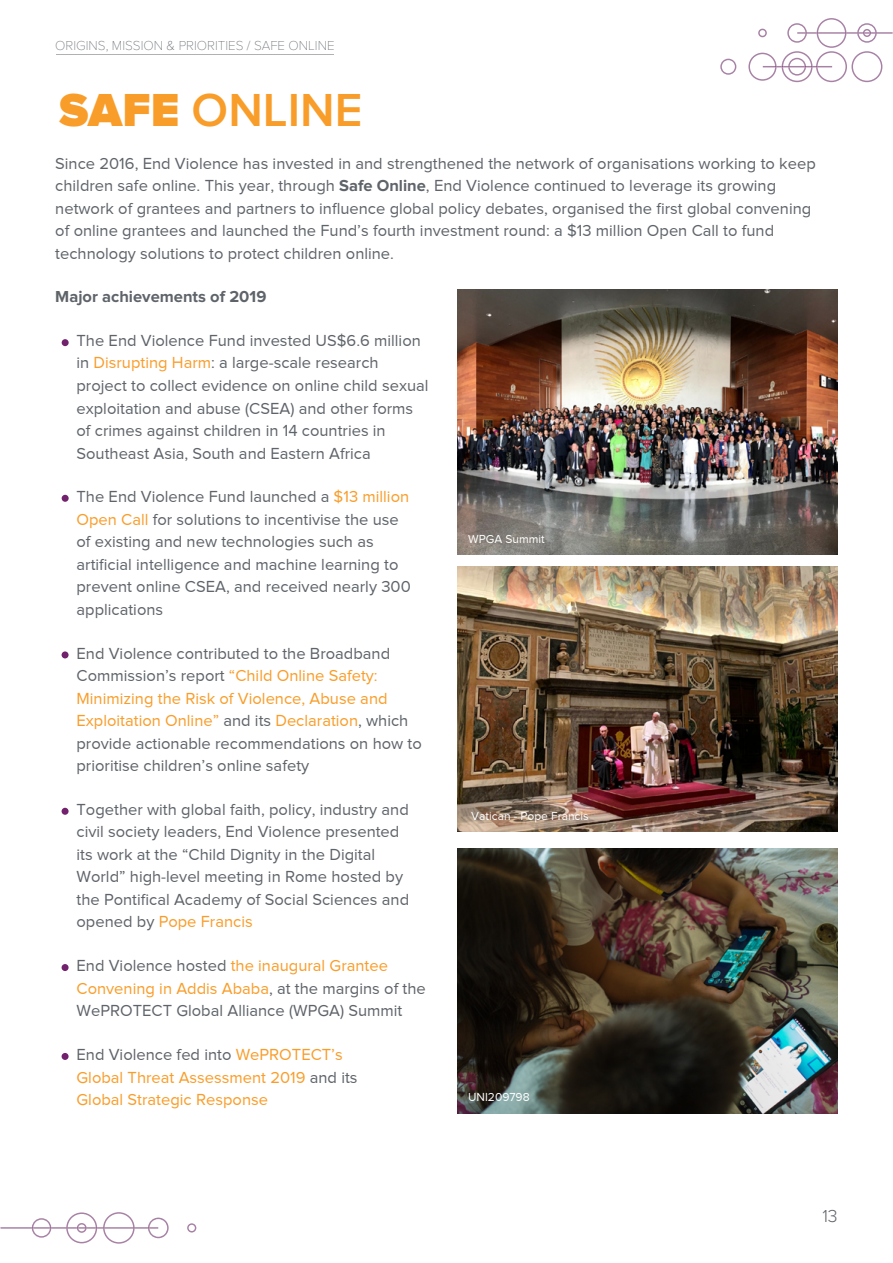
<style>
.page{position:relative;width:893px;height:1263px;background:#fff}
.page>*{position:absolute;margin:0;border:0;box-sizing:border-box;transform-origin:0 0}
.t1{font:600 48px "Proxima Nova";color:#f99d2a}
.t2{font:300 18px "Proxima Nova";color:#5f636a}
.t3{font:16.5px/22.5px "Proxima Nova";color:#5f646a}
.t4{font:16.5px/22.5px "Proxima Nova";color:#f99d2a}
.t5{font:700 16.5px "Proxima Nova";color:#5f646a}
.t6{font:100 13.5px "Proxima Nova T";color:#5f646a}
.t7{font:12px "Proxima Nova";color:#fff}
.s1{font-weight:900}
.s2{font-weight:700}
.s3{color:#f99d2a}
.s4{color:#5f646a}
</style>
<div class="page">
<svg style="left:187px;top:1223px;width:9px;height:9px"></svg>
<svg style="left:0;top:1212px;width:169px;height:32px"></svg>
<svg style="left:720px;top:59px;width:16px;height:16px"></svg>
<svg style="left:748px;top:18px;width:145px;height:64px"></svg>
<div style="left:62px;top:339px;width:7px;height:7px;background:#72226d;border-radius:50%"></div>
<div style="left:62px;top:495px;width:7px;height:7px;background:#72226d;border-radius:50%"></div>
<div style="left:62px;top:651px;width:7px;height:7px;background:#72226d;border-radius:50%"></div>
<div style="left:62px;top:808px;width:7px;height:7px;background:#72226d;border-radius:50%"></div>
<div style="left:62px;top:964px;width:7px;height:7px;background:#72226d;border-radius:50%"></div>
<div style="left:62px;top:1053px;width:7px;height:7px;background:#72226d;border-radius:50%"></div>
<img style="left:457px;top:289px;width:381px;height:266px">
<img style="left:457px;top:848px;width:381px;height:265px">
<img style="left:457px;top:567px;width:381px;height:265px">
<hr style="left:56px;top:54px;width:278px;height:1px;background:#5f636a">
<p class="t6" style="left:55px;top:38px;width:281px">ORIGINS, MISSION &amp; PRIORITIES / SAFE ONLINE</p>
<h1 class="t1" style="left:59px;top:82px;width:305px"><span class="s1">SAFE</span> ONLINE</h1>
<p class="t3" style="left:55px;top:152px;width:762px">Since 2016, End Violence has invested in and strengthened the network of organisations working to keep children safe online. This year, through <span class="s2">Safe Online</span>, End Violence continued to leverage its growing network of grantees and partners to influence global policy debates, organised the first global convening of online grantees and launched the Fund s’ fourth investment round a: $13 million Open Call to fund technology solutions to protect children online.</p>
<p class="t5" style="left:55px;top:289px;width:213px">Major achievements of 2019</p>
<p class="t3" style="left:77px;top:329px;width:354px">The End Violence Fund invested US$6.6 million in <span class="s3">Disrupting Harm</span> a: large-scale research project to collect evidence on online child sexual exploitation and abuse (CSEA) and other forms of crimes against children in 14 countries in Southeast Asia, South and Eastern Africa</p>
<p class="t3" style="left:77px;top:485px;width:336px">The End Violence Fund launched a <span class="s3">$13 million Open Call</span> for solutions to incentivise the use of existing and new technologies such as artificial intelligence and machine learning to prevent online CSEA, and received nearly 300 applications</p>
<p class="t3" style="left:77px;top:642px;width:347px">End Violence contributed to the Broadband Commission s’ report <span class="s3">“Child Online Safety:<br>Minimizing the Risk of Violence, Abuse and Exploitation Online”</span> and its <span class="s3">Declaration</span>, which provide actionable recommendations on how to prioritise children s’ online safety</p>
<p class="t3" style="left:77px;top:798px;width:334px">Together with global faith, policy, industry and civil society leaders, End Violence presented its work at the “Child Dignity in the Digital World” high-level meeting in Rome hosted by the Pontifical Academy of Social Sciences and opened by <span class="s3">Pope Francis</span></p>
<p class="t3" style="left:77px;top:954px;width:351px">End Violence hosted <span class="s3">the inaugural Grantee<br>Convening in Addis Ababa</span>, at the margins of the<br>WePROTECT Global Alliance (WPGA) Summit</p>
<p class="t4" style="left:77px;top:1043px;width:283px"><span class="s4">End Violence fed into</span> WePROTECT s’<br>Global Threat Assessment 2019 <span class="s4">and its<br></span>Global Strategic Response</p>
<p class="t7" style="left:468px;top:532px;width:78px">WPGA Summit</p>
<p class="t7" style="left:471px;top:809px;width:119px">Vatican - Pope Francis</p>
<p class="t7" style="left:468px;top:1090px;width:63px">UNI209798</p>
<p class="t2" style="left:822px;top:1208px;width:17px">13</p>
</div>
